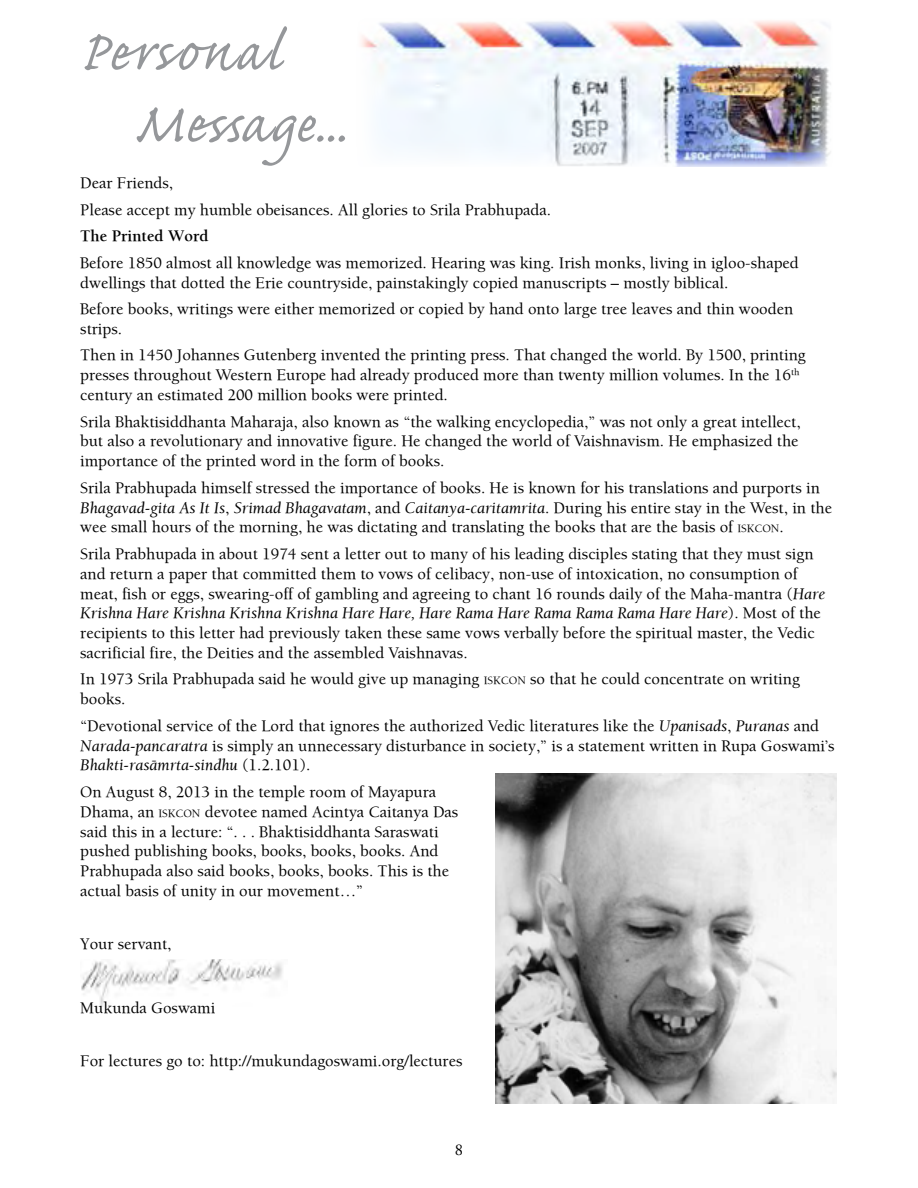
<style>
.page{position:relative;width:918px;height:1188px;background:#fff}
.page>*{position:absolute;margin:0;border:0;box-sizing:border-box;transform-origin:0 0}
.t1{font:72px/72px "Caflisch Script Pro";letter-spacing:.04em;color:#95979a}
.t2{font:16.5px/19.8px "Balaram";color:#000}
.t3{font:700 16.5px "Balaram";color:#000}
.t4{font:16.5px "Adobe Garamond Pro";color:#000}
.s1{font-style:italic}
.s2{font-size:11.55px}
</style>
<div class="page">
<img style="left:361px;top:20px;width:470px;height:147px">
<img style="left:81px;top:959px;width:202px;height:48px">
<img style="left:496px;top:773px;width:341px;height:330px">
<h1 class="t1" style="left:134px;top:23px;width:214px;text-indent:-54px">Personal<br>Message...</h1>
<p class="t2" style="left:80px;top:169px;width:472px;line-height:26.5px">Dear Friends,<br>Please accept my humble obeisances. All glories to Srila Prabhupada.</p>
<p class="t3" style="left:80px;top:226px;width:130px">The Printed Word</p>
<p class="t2" style="left:80px;top:252px;width:720px">Before 1850 almost all knowledge was memorized. Hearing was king. Irish monks, living in igloo-shaped dwellings that dotted the Erie countryside, painstakingly copied manuscripts – mostly biblical.</p>
<p class="t2" style="left:80px;top:299px;width:714px">Before books, writings were either memorized or copied by hand onto large tree leaves and thin wooden strips.</p>
<p class="t2" style="left:80px;top:345px;width:727px">Then in 1450 Johannes Gutenberg invented the printing press. That changed the world. By 1500, printing presses throughout Western Europe had already produced more than twenty million volumes. In the 16<sup>th </sup>century an estimated 200 million books were printed.</p>
<p class="t2" style="left:80px;top:411px;width:722px">Srila Bhaktisiddhanta Maharaja, also known as “the walking encyclopedia,” was not only a great intellect, but also a revolutionary and innovative figure. He changed the world of Vaishnavism. He emphasized the importance of the printed word in the form of books.</p>
<p class="t2" style="left:80px;top:477px;width:753px">Srila Prabhupada himself stressed the importance of books. He is known for his translations and purports in<br><span class="s1">Bhagavad-gita As It Is</span>, <span class="s1">Srimad Bhagavatam</span>, and <span class="s1">Caitanya-caritamrita</span>. During his entire stay in the West, in the wee small hours of the morning, he was dictating and translating the books that are the basis of <span class="s2">ISKCON</span>.</p>
<p class="t2" style="left:80px;top:543px;width:747px">Srila Prabhupada in about 1974 sent a letter out to many of his leading disciples stating that they must sign and return a paper that committed them to vows of celibacy, non-use of intoxication, no consumption of meat, fish or eggs, swearing-off of gambling and agreeing to chant 16 rounds daily of the Maha-mantra (<span class="s1">Hare Krishna Hare Krishna Krishna Krishna Hare Hare, Hare Rama Hare Rama Rama Rama Hare Hare</span>). Most of the recipients to this letter had previously taken these same vows verbally before the spiritual master, the Vedic sacrificial fire, the Deities and the assembled Vaishnavas.</p>
<p class="t2" style="left:80px;top:669px;width:721px">In 1973 Srila Prabhupada said he would give up managing <span class="s2">ISKCON</span> so that he could concentrate on writing books.</p>
<p class="t2" style="left:80px;top:715px;width:756px">“Devotional service of the Lord that ignores the authorized Vedic literatures like the <span class="s1">Upanisads</span>, <span class="s1">Puranas</span> and<br><span class="s1">Narada-pancaratra</span> is simply an unnecessary disturbance in society,” is a statement written in Rupa Goswami’s<br><span class="s1">Bhakti-rasämrta-sindhu</span> (1.2.101).</p>
<p class="t2" style="left:80px;top:782px;width:380px">On August 8, 2013 in the temple room of Mayapura Dhama, an <span class="s2">ISKCON</span> devotee named Acintya Caitanya Das said this in a lecture: “. . . Bhaktisiddhanta Saraswati pushed publishing books, books, books, books. And Prabhupada also said books, books, books. This is the actual basis of unity in our movement…”</p>
<p class="t2" style="left:80px;top:934px;width:93px">Your servant,</p>
<p class="t2" style="left:80px;top:998px;width:137px">Mukunda Goswami</p>
<p class="t2" style="left:80px;top:1051px;width:384px">For lectures go to: http://mukundagoswami.org/lectures</p>
<p class="t4" style="left:455px;top:1140px;width:10px">8</p>
</div>
